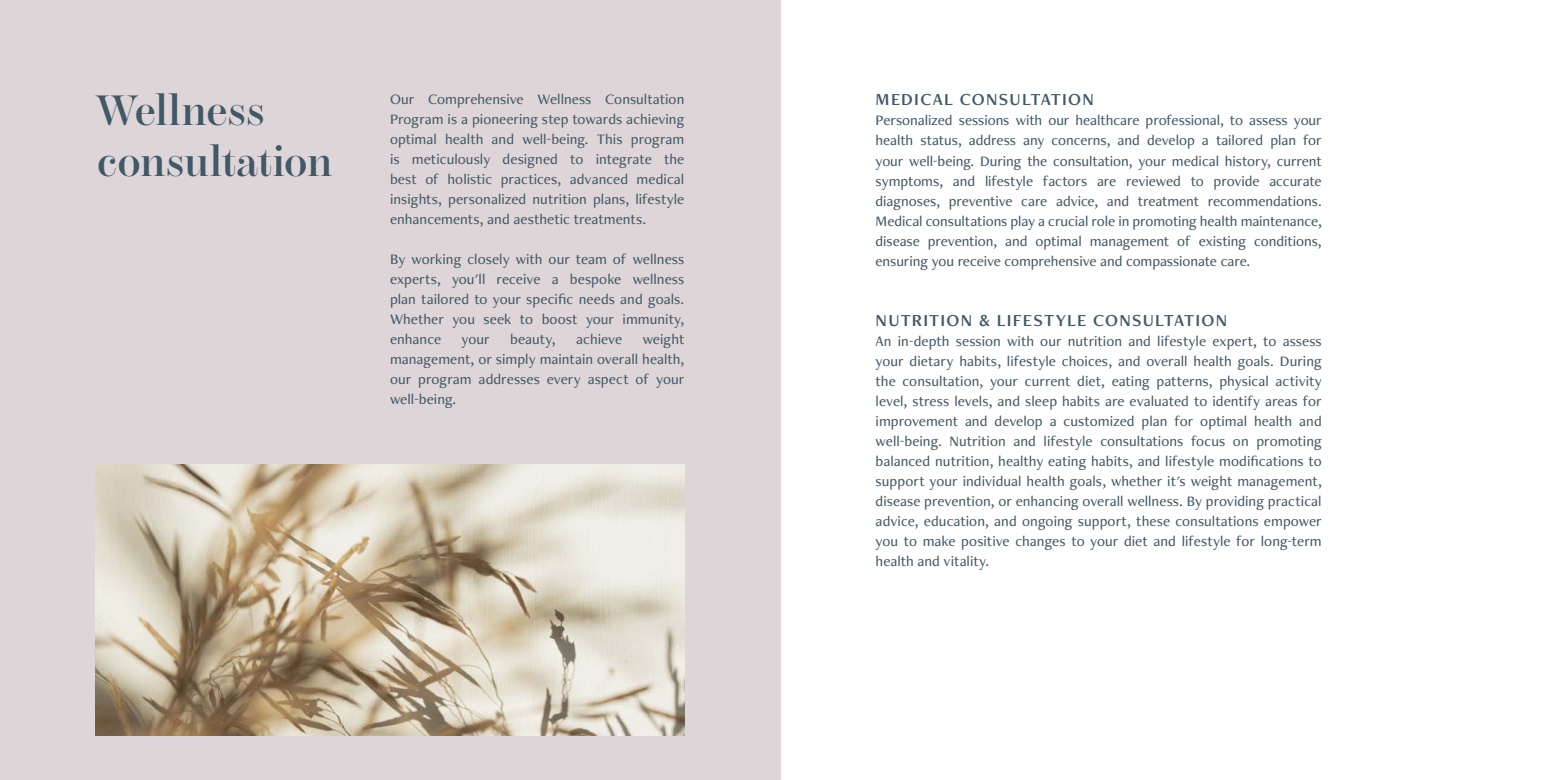
<style>
.page{position:relative;width:1560px;height:780px;background:#fff}
.page>*{position:absolute;margin:0;border:0;box-sizing:border-box;transform-origin:0 0}
.t1{font:600 42.5px/51px "Chamberi Display";color:#415967}
.t2{font:17.5px "Freight Neo Pro Semi";letter-spacing:.065em;color:#415967}
.t3{font:500 15px/20px "Freight Neo Pro";color:#415967;text-align:justify}
</style>
<div class="page">
<div style="left:0;top:0;width:780px;height:780px;background:#ddd5d7"></div>
<img style="left:96px;top:464px;width:588px;height:271px">
<h1 class="t1" style="left:97px;top:82px;width:237px">Wellness consultation</h1>
<p class="t3" style="left:390px;top:88px;width:296px">Our Comprehensive Wellness Consultation Program is a pioneering step towards achieving optimal health and well-being. This program is meticulously designed to integrate the best of holistic practices, advanced medical insights, personalized nutrition plans, lifestyle enhancements, and aesthetic treatments.</p>
<p class="t3" style="left:390px;top:248px;width:296px">By working closely with our team of wellness experts, you'll receive a bespoke wellness plan tailored to your specific needs and goals.<br>Whether you seek to boost your immunity, enhance</p>
<p class="t3" style="left:390px;top:328px;width:296px;text-indent:253px">weight management, or simply maintain overall health, our program addresses every aspect of your well-being.</p>
<p class="t3" style="left:461px;top:328px;width:30px">your</p>
<p class="t3" style="left:510px;top:328px;width:47px">beauty,</p>
<p class="t3" style="left:576px;top:328px;width:48px">achieve</p>
<p class="t2" style="left:875px;top:88px;width:220px">MEDICAL CONSULTATION</p>
<p class="t3" style="left:875px;top:110px;width:447px">Personalized sessions with our healthcare professional, to assess your health status, address any concerns, and develop a tailored plan for your well-being. During the consultation, your medical history, current symptoms, and lifestyle factors are reviewed to provide accurate diagnoses, preventive care advice, and treatment recommendations.<br>Medical consultations play a crucial role in promoting health maintenance, disease prevention, and optimal management of existing conditions, ensuring you receive comprehensive and compassionate care.</p>
<p class="t2" style="left:875px;top:308px;width:353px">NUTRITION &amp; LIFESTYLE CONSULTATION</p>
<p class="t3" style="left:875px;top:330px;width:447px">An in-depth session with our nutrition and lifestyle expert, to assess your dietary habits, lifestyle choices, and overall health goals. During the consultation, your current diet, eating patterns, physical activity level, stress levels, and sleep habits are evaluated to identify areas for improvement and develop a customized plan for optimal health and well-being. Nutrition and lifestyle consultations focus on promoting balanced nutrition, healthy eating habits, and lifestyle modifications to support your individual health goals, whether it's weight management, disease prevention, or enhancing overall wellness. By providing practical advice, education, and ongoing support, these consultations empower you to make positive changes to your diet and lifestyle for long-term health and vitality.</p>
</div>
